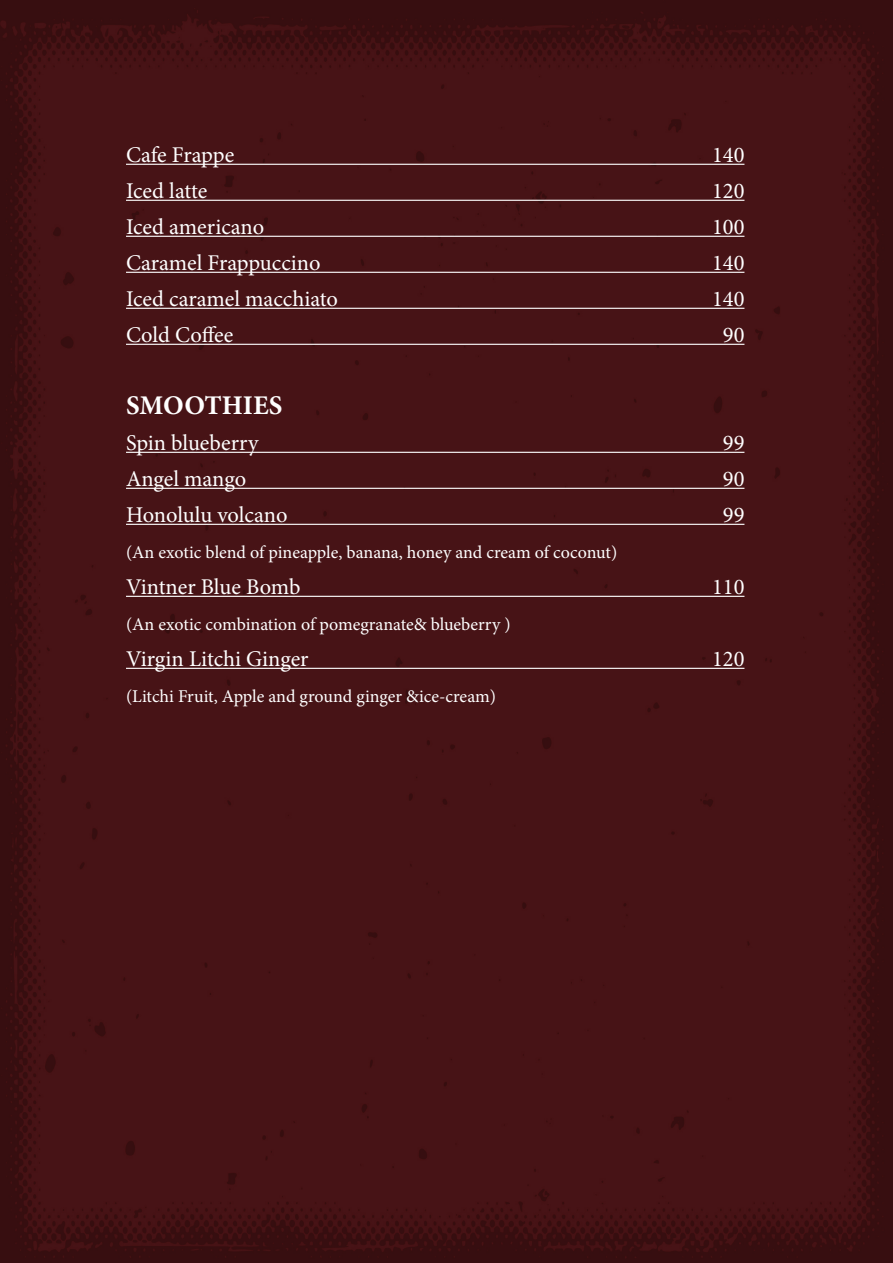
<style>
.page{position:relative;width:893px;height:1263px;background:#fff}
.page>*{position:absolute;margin:0;border:0;box-sizing:border-box;transform-origin:0 0}
.t1{font:700 27px "Minion Pro";color:#fff}
.t2{font:22.5px "Minion Pro";letter-spacing:-.005em;color:#fff}
.t3{font:18px "Minion Pro";letter-spacing:-.005em;color:#fff}
</style>
<div class="page">
<img style="left:0;top:0;width:893px;height:1263px">
<hr style="left:126px;top:164px;width:618px;height:1px;background:#fff">
<hr style="left:126px;top:200px;width:618px;height:1px;background:#fff">
<hr style="left:126px;top:236px;width:618px;height:1px;background:#fff">
<hr style="left:126px;top:272px;width:618px;height:1px;background:#fff">
<hr style="left:126px;top:308px;width:618px;height:1px;background:#fff">
<hr style="left:126px;top:344px;width:618px;height:1px;background:#fff">
<hr style="left:126px;top:452px;width:618px;height:1px;background:#fff">
<hr style="left:126px;top:488px;width:618px;height:1px;background:#fff">
<hr style="left:126px;top:524px;width:618px;height:1px;background:#fff">
<hr style="left:126px;top:596px;width:618px;height:1px;background:#fff">
<hr style="left:126px;top:668px;width:618px;height:1px;background:#fff">
<p class="t2" style="left:126px;top:140px;width:110px">Cafe Frappe</p>
<p class="t2" style="left:712px;top:140px;width:34px">140</p>
<p class="t2" style="left:126px;top:176px;width:83px">Iced latte</p>
<p class="t2" style="left:712px;top:176px;width:34px">120</p>
<p class="t2" style="left:126px;top:212px;width:140px">Iced americano</p>
<p class="t2" style="left:712px;top:212px;width:34px">100</p>
<p class="t2" style="left:126px;top:248px;width:196px">Caramel Frappuccino</p>
<p class="t2" style="left:712px;top:248px;width:34px">140</p>
<p class="t2" style="left:126px;top:284px;width:214px">Iced caramel macchiato</p>
<p class="t2" style="left:712px;top:284px;width:34px">140</p>
<p class="t2" style="left:126px;top:320px;width:109px">Cold Coffee</p>
<p class="t2" style="left:723px;top:320px;width:23px">90</p>
<p class="t1" style="left:126px;top:386px;width:158px">SMOOTHIES</p>
<p class="t2" style="left:126px;top:428px;width:134px">Spin blueberry</p>
<p class="t2" style="left:723px;top:428px;width:23px">99</p>
<p class="t2" style="left:126px;top:464px;width:122px">Angel mango</p>
<p class="t2" style="left:723px;top:464px;width:23px">90</p>
<p class="t2" style="left:126px;top:500px;width:163px">Honolulu volcano</p>
<p class="t2" style="left:723px;top:500px;width:23px">99</p>
<p class="t3" style="left:126px;top:540px;width:493px">(An exotic blend of pineapple, banana, honey and cream of coconut)</p>
<p class="t2" style="left:126px;top:572px;width:176px">Vintner Blue Bomb</p>
<p class="t2" style="left:712px;top:572px;width:34px">110</p>
<p class="t3" style="left:126px;top:612px;width:386px">(An exotic combination of pomegranate&amp; blueberry )</p>
<p class="t2" style="left:126px;top:644px;width:184px">Virgin Litchi Ginger</p>
<p class="t2" style="left:712px;top:644px;width:34px">120</p>
<p class="t3" style="left:126px;top:684px;width:372px">(Litchi Fruit, Apple and ground ginger &amp;ice-cream)</p>
</div>
